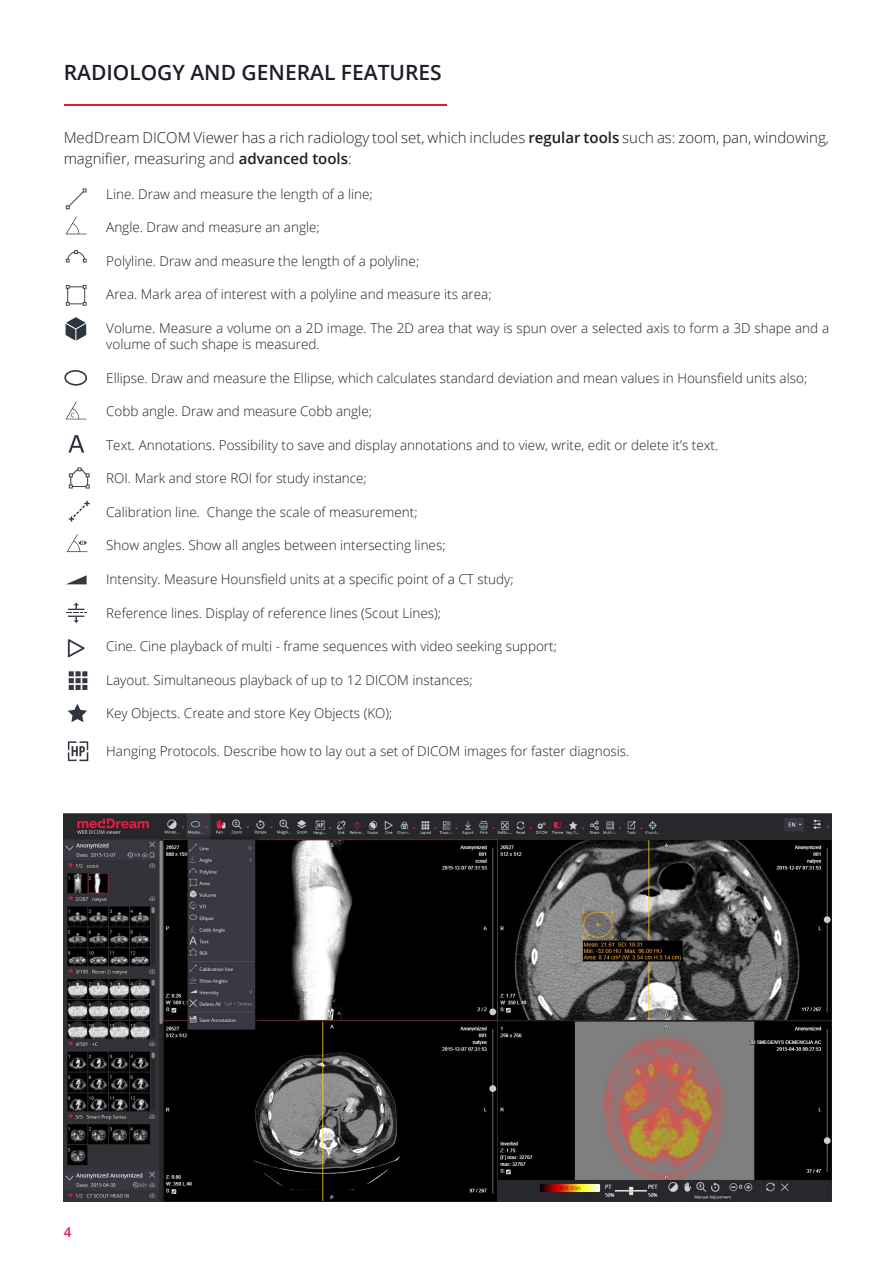
<style>
.page{position:relative;width:893px;height:1263px;background:#fff}
.page>*{position:absolute;margin:0;border:0;box-sizing:border-box;transform-origin:0 0}
.Paragraph_Style_1{font:600 21px "Open Sans";color:#1b1f27}
.t1{font:300 15px/21px "Open Sans";color:#1b1f27}
.Paragraph_Style_2{font:300 13.5px/16.5px "Open Sans";color:#1b1f27}
.t2{font:600 13.5px "Open Sans";color:#e51946}
.s1{font-weight:600}
</style>
<div class="page">
<img style="left:64px;top:813px;width:767px;height:388px">
<svg style="left:66px;top:189px;width:21px;height:20px"></svg>
<svg style="left:66px;top:250px;width:21px;height:12px"></svg>
<svg style="left:68px;top:639px;width:17px;height:19px"></svg>
<svg style="left:67px;top:534px;width:21px;height:18px"></svg>
<svg style="left:66px;top:285px;width:21px;height:21px"></svg>
<svg style="left:67px;top:575px;width:20px;height:9px"></svg>
<svg style="left:66px;top:217px;width:21px;height:17px"></svg>
<svg style="left:66px;top:402px;width:21px;height:17px"></svg>
<svg style="left:66px;top:603px;width:21px;height:20px"></svg>
<hr style="left:64px;top:104px;width:382px;height:2px;background:#e51946">
<svg style="left:66px;top:317px;width:20px;height:24px"></svg>
<svg style="left:69px;top:501px;width:21px;height:21px"></svg>
<svg style="left:69px;top:467px;width:21px;height:21px"></svg>
<div style="left:64px;top:370px;width:23px;height:16px;border:2px solid #2f3540;border-radius:50%"></div>
<svg style="left:68px;top:435px;width:16px;height:18px"></svg>
<svg style="left:69px;top:671px;width:18px;height:19px"></svg>
<svg style="left:68px;top:704px;width:19px;height:18px"></svg>
<svg style="left:68px;top:741px;width:20px;height:20px"></svg>
<p class="Paragraph_Style_1" style="left:64px;top:58px;width:380px">RADIOLOGY AND GENERAL FEATURES</p>
<p class="t1" style="left:64px;top:127px;width:767px">MedDream DICOM Viewer has a rich radiology tool set, which includes <span class="s1">regular tools</span> such as: zoom, pan, windowing, magnifier, measuring and <span class="s1">advanced tools</span>:</p>
<p class="Paragraph_Style_2" style="left:106px;top:185px;width:268px">Line. Draw and measure the length of a line;</p>
<p class="Paragraph_Style_2" style="left:106px;top:219px;width:215px">Angle. Draw and measure an angle;</p>
<p class="Paragraph_Style_2" style="left:106px;top:252px;width:314px">Polyline. Draw and measure the length of a polyline;</p>
<p class="Paragraph_Style_2" style="left:106px;top:286px;width:387px">Area. Mark area of interest with a polyline and measure its area;</p>
<p class="Paragraph_Style_2" style="left:106px;top:319px;width:724px">Volume. Measure a volume on a 2D image. The 2D area that way is spun over a selected axis to form a 3D shape and a volume of such shape is measured.</p>
<p class="Paragraph_Style_2" style="left:106px;top:369px;width:702px">Ellipse. Draw and measure the Ellipse, which calculates standard deviation and mean values in Hounsfield units also;</p>
<p class="Paragraph_Style_2" style="left:106px;top:403px;width:267px">Cobb angle. Draw and measure Cobb angle;</p>
<p class="Paragraph_Style_2" style="left:106px;top:436px;width:613px">Text. Annotations. Possibility to save and display annotations and to view, write, edit or delete it’s text.</p>
<p class="Paragraph_Style_2" style="left:106px;top:470px;width:262px">ROI. Mark and store ROI for study instance;</p>
<p class="Paragraph_Style_2" style="left:106px;top:503px;width:313px">Calibration line. Change the scale of measurement;</p>
<p class="Paragraph_Style_2" style="left:106px;top:537px;width:341px">Show angles. Show all angles between intersecting lines;</p>
<p class="Paragraph_Style_2" style="left:106px;top:570px;width:409px">Intensity. Measure Hounsfield units at a specific point of a CT study;</p>
<p class="Paragraph_Style_2" style="left:106px;top:604px;width:336px">Reference lines. Display of reference lines (Scout Lines);</p>
<p class="Paragraph_Style_2" style="left:106px;top:637px;width:452px">Cine. Cine playback of multi - frame sequences with video seeking support;</p>
<p class="Paragraph_Style_2" style="left:106px;top:671px;width:368px">Layout. Simultaneous playback of up to 12 DICOM instances;</p>
<p class="Paragraph_Style_2" style="left:106px;top:704px;width:288px">Key Objects. Create and store Key Objects (KO);</p>
<p class="Paragraph_Style_2" style="left:106px;top:742px;width:525px">Hanging Protocols. Describe how to lay out a set of DICOM images for faster diagnosis.</p>
<p class="t2" style="left:64px;top:1223px;width:9px">4</p>
</div>
